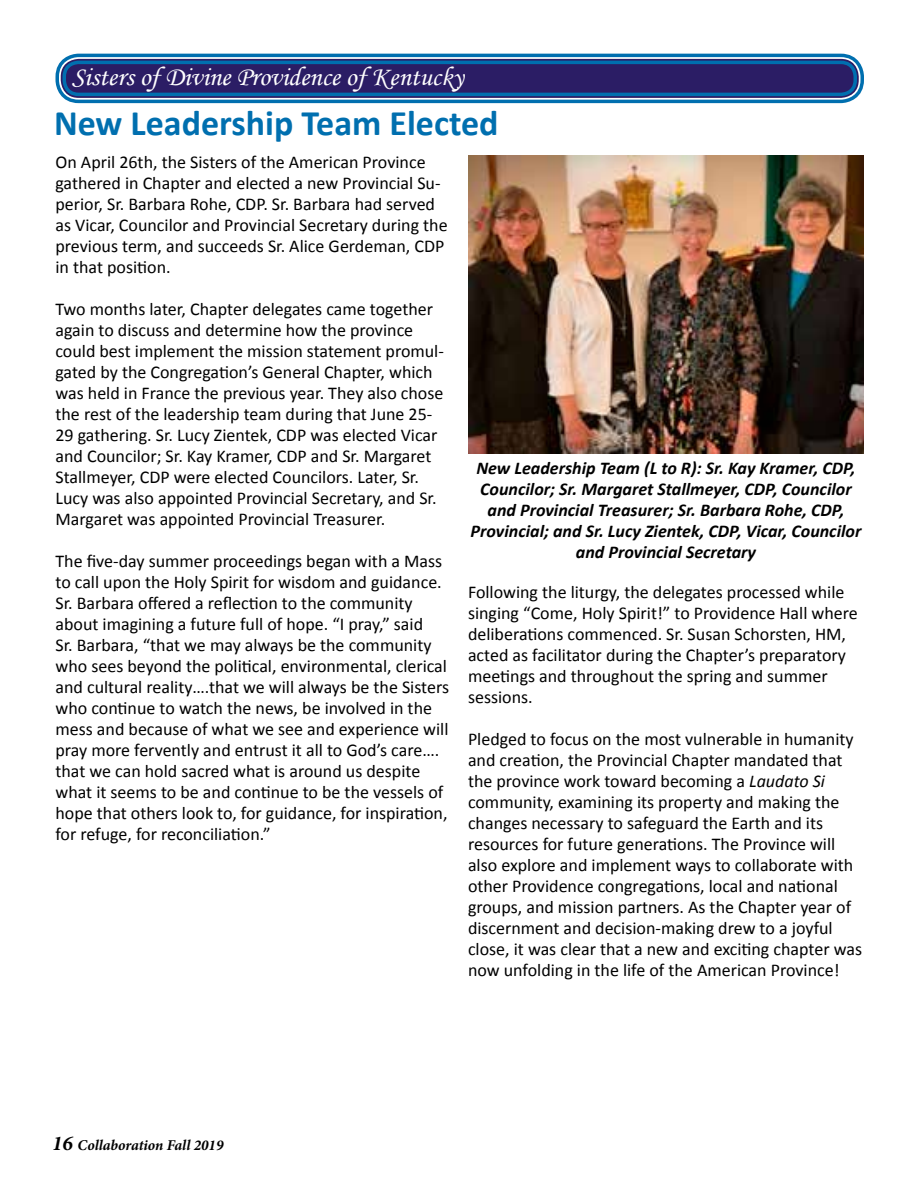
<style>
.page{position:relative;width:918px;height:1188px;background:#fff}
.page>*{position:absolute;margin:0;border:0;box-sizing:border-box;transform-origin:0 0}
.t1{font:700 36px "Calibri";color:#006faf}
.t2{font:27px "Monotype Corsiva";color:#fff}
.t3{font:18px/21px "Calibri";color:#000}
.t4{font:italic 700 18px/21px "Calibri";color:#000;text-align:center}
.t5{font:italic 700 15px "Minion Pro";color:#000}
.s1{font-style:italic}
.s2{font-size:21px}
</style>
<div class="page">
<div style="left:61px;top:59px;width:798px;height:39px;background:#2b1d65;border-radius:18px"></div>
<div style="left:56px;top:54px;width:808px;height:49px;border:3px solid #006faf;border-radius:22px"></div>
<div style="left:63px;top:61px;width:794px;height:35px;border:3px solid #006faf;border-radius:14px"></div>
<img style="left:468px;top:155px;width:396px;height:299px">
<h2 class="t2" style="left:72px;top:60px;width:394px">Sisters of Divine Providence of Kentucky</h2>
<h1 class="t1" style="left:54px;top:98px;width:446px">New Leadership Team Elected</h1>
<p class="t3" style="left:56px;top:151px;width:394px">On April 26th, the Sisters of the American Province gathered in Chapter and elected a new Provincial Su&shy;perior, Sr. Barbara Rohe, CDP. Sr. Barbara had served as Vicar, Councilor and Provincial Secretary during the previous term, and succeeds Sr. Alice Gerdeman, CDP in that position.</p>
<p class="t3" style="left:56px;top:298px;width:390px">Two months later, Chapter delegates came together again to discuss and determine how the province could best implement the mission statement promul&shy;gated by the Congregation’s General Chapter, which was held in France the previous year. They also chose the rest of the leadership team during that June 25- 29 gathering. Sr. Lucy Zientek, CDP was elected Vicar and Councilor; Sr. Kay Kramer, CDP and Sr. Margaret Stallmeyer, CDP were elected Councilors. Later, Sr.<br>Lucy was also appointed Provincial Secretary, and Sr.<br>Margaret was appointed Provincial Treasurer.</p>
<p class="t3" style="left:56px;top:550px;width:395px">The five-day summer proceedings began with a Mass to call upon the Holy Spirit for wisdom and guidance.<br>Sr. Barbara offered a reflection to the community about imagining a future full of hope. “I pray,” said<br>Sr. Barbara, “that we may always be the community who sees beyond the political, environmental, clerical and cultural reality….that we will always be the Sisters who continue to watch the news, be involved in the mess and because of what we see and experience will pray more fervently and entrust it all to God’s care…. that we can hold sacred what is around us despite what it seems to be and continue to be the vessels of hope that others look to, for guidance, for inspiration, for refuge, for reconciliation.”</p>
<p class="t4" style="left:471px;top:457px;width:392px">New Leadership Team (L to R): Sr. Kay Kramer, CDP, Councilor; Sr. Margaret Stallmeyer, CDP, Councilor and Provincial Treasurer; Sr. Barbara Rohe, CDP, Provincial; and Sr. Lucy Zientek, CDP, Vicar, Councilor and Provincial Secretary</p>
<p class="t3" style="left:468px;top:581px;width:391px">Following the liturgy, the delegates processed while singing “Come, Holy Spirit!” to Providence Hall where deliberations commenced. Sr. Susan Schorsten, HM, acted as facilitator during the Chapter’s preparatory meetings and throughout the spring and summer sessions.</p>
<p class="t3" style="left:468px;top:728px;width:396px">Pledged to focus on the most vulnerable in humanity and creation, the Provincial Chapter mandated that the province work toward becoming a <span class="s1">Laudato Si </span>community, examining its property and making the changes necessary to safeguard the Earth and its resources for future generations. The Province will also explore and implement ways to collaborate with other Providence congregations, local and national groups, and mission partners. As the Chapter year of discernment and decision-making drew to a joyful close, it was clear that a new and exciting chapter was now unfolding in the life of the American Province!</p>
<p class="t5" style="left:52px;top:1135px;width:173px"><span class="s2">16</span> Collaboration Fall 2019</p>
</div>
